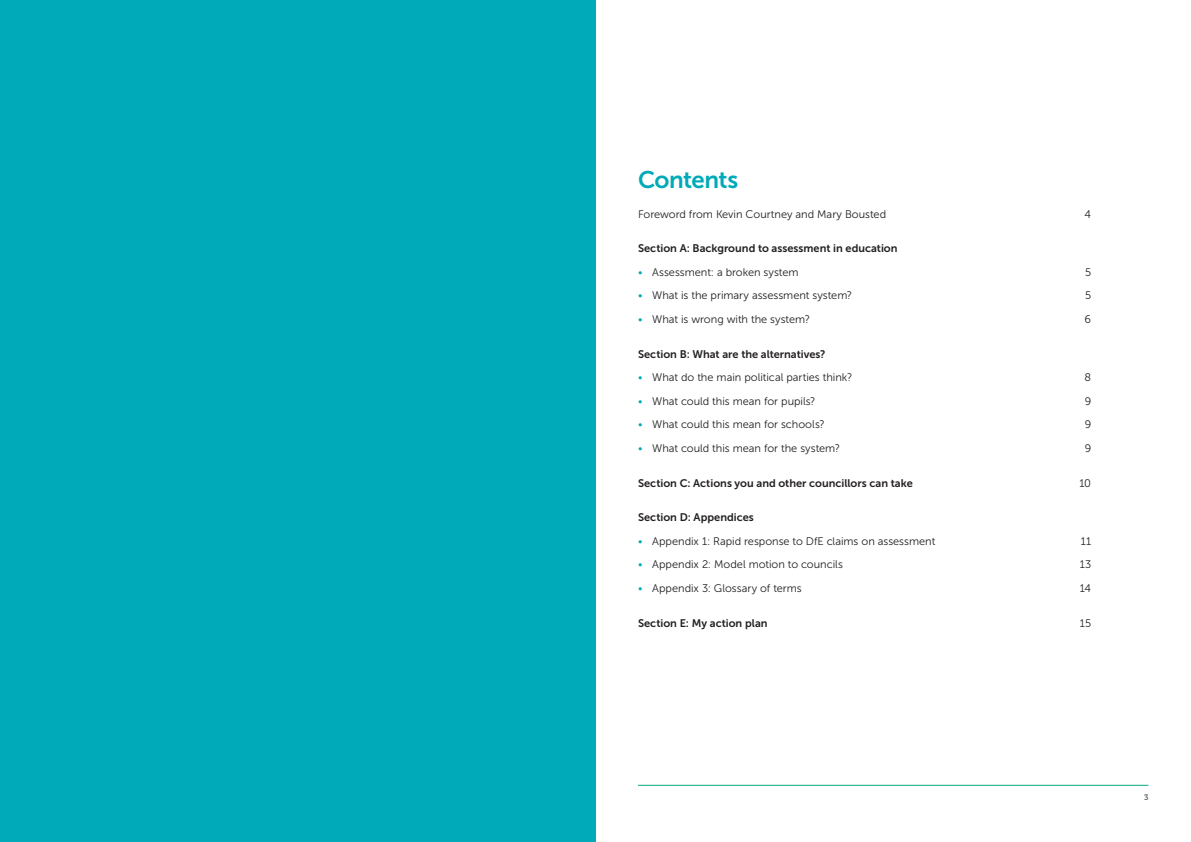
<style>
.page{position:relative;width:1191px;height:842px;background:#fff}
.page>*{position:absolute;margin:0;border:0;box-sizing:border-box;transform-origin:0 0}
.Main_heads{font:24px "Museo Sans 700";letter-spacing:-.025em;color:#00aab8}
.Body_style{font:11px "Museo Sans 300";color:#231f20}
.Heading_3{font:11px "Museo Sans 700";color:#231f20}
.Body_style-2{font:11px "Museo Sans 700";color:#231f20}
.Heading_3-2{font:11px "Museo Sans 300";color:#231f20}
.t1{font:8px "Museo 700";color:#6c6d70}
.s1{color:#00aab8}
</style>
<div class="page">
<hr style="left:638px;top:785px;width:510px;height:1px;background:#00a77d">
<div style="left:0;top:0;width:595px;height:842px;background:#00aab8"></div>
<p class="Main_heads" style="left:638px;top:166px;width:102px">Contents</p>
<p class="Body_style" style="left:638px;top:208px;width:250px">Foreword from Kevin Courtney and Mary Bousted</p>
<p class="Body_style" style="left:1084px;top:208px;width:8px">4</p>
<p class="Body_style-2" style="left:638px;top:242px;width:261px">Section A: Background to assessment in education</p>
<p class="Body_style" style="left:638px;top:266px;width:162px"><span class="s1">•</span> Assessment: a broken system</p>
<p class="Body_style" style="left:1085px;top:266px;width:8px">5</p>
<p class="Body_style" style="left:638px;top:290px;width:216px"><span class="s1">•</span> What is the primary assessment system?</p>
<p class="Body_style" style="left:1085px;top:290px;width:8px">5</p>
<p class="Body_style" style="left:638px;top:313px;width:173px"><span class="s1">•</span> What is wrong with the system?</p>
<p class="Body_style" style="left:1084px;top:313px;width:8px">6</p>
<p class="Heading_3" style="left:638px;top:348px;width:189px">Section B: What are the alternatives?</p>
<p class="Body_style" style="left:638px;top:371px;width:216px"><span class="s1">•</span> What do the main political parties think?</p>
<p class="Body_style" style="left:1084px;top:371px;width:8px">8</p>
<p class="Body_style" style="left:638px;top:395px;width:179px"><span class="s1">•</span> What could this mean for pupils?</p>
<p class="Body_style" style="left:1084px;top:395px;width:8px">9</p>
<p class="Body_style" style="left:638px;top:418px;width:188px"><span class="s1">•</span> What could this mean for schools?</p>
<p class="Body_style" style="left:1084px;top:418px;width:8px">9</p>
<p class="Body_style" style="left:638px;top:442px;width:203px"><span class="s1">•</span> What could this mean for the system?</p>
<p class="Body_style" style="left:1084px;top:442px;width:8px">9</p>
<p class="Heading_3" style="left:638px;top:477px;width:276px">Section C: Actions you and other councillors can take</p>
<p class="Heading_3-2" style="left:1079px;top:477px;width:13px">10</p>
<p class="Heading_3" style="left:638px;top:511px;width:117px">Section D: Appendices</p>
<p class="Body_style" style="left:638px;top:535px;width:299px"><span class="s1">•</span> Appendix 1: Rapid response to DfE claims on assessment</p>
<p class="Body_style" style="left:1080px;top:535px;width:12px">11</p>
<p class="Body_style" style="left:638px;top:559px;width:206px"><span class="s1">•</span> Appendix 2: Model motion to councils</p>
<p class="Body_style" style="left:1079px;top:559px;width:13px">13</p>
<p class="Body_style" style="left:638px;top:582px;width:165px"><span class="s1">•</span> Appendix 3: Glossary of terms</p>
<p class="Body_style" style="left:1079px;top:582px;width:13px">14</p>
<p class="Heading_3" style="left:638px;top:617px;width:131px">Section E: My action plan</p>
<p class="Heading_3-2" style="left:1079px;top:617px;width:13px">15</p>
<p class="t1" style="left:1144px;top:792px;width:6px">3</p>
</div>
